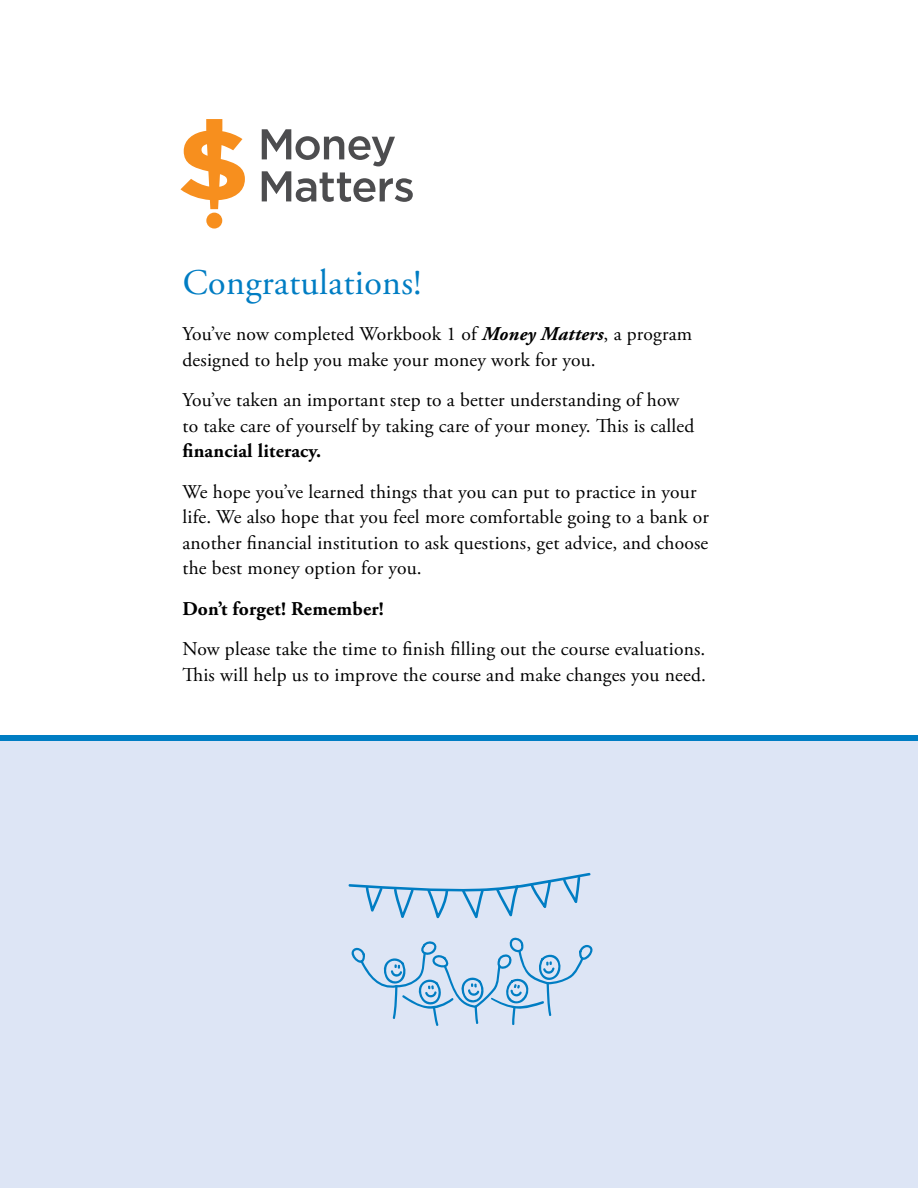
<style>
.page{position:relative;width:918px;height:1188px;background:#fff}
.page>*{position:absolute;margin:0;border:0;box-sizing:border-box;transform-origin:0 0}
.t1{font:36px "Adobe Garamond Pro";letter-spacing:.01em;color:#007dc3}
.t2{font:19.5px/25.5px "Adobe Garamond Pro";letter-spacing:.01em;color:#000}
.t3{font:700 19.5px "Adobe Garamond Pro";letter-spacing:.01em;color:#000}
.s1{font-weight:700;font-style:italic}
</style>
<div class="page">
<div style="left:0;top:738px;width:918px;height:450px;background:#dde5f5"></div>
<div style="left:0;top:735px;width:918px;height:6px;background:#007dc3"></div>
<svg style="left:262px;top:129px;width:151px;height:73px"></svg>
<svg style="left:180px;top:119px;width:65px;height:90px"></svg>
<div style="left:206px;top:213px;width:16px;height:16px;background:#f78f1e;border-radius:50%"></div>
<svg style="left:349px;top:873px;width:242px;height:46px"></svg>
<svg style="left:351px;top:937px;width:242px;height:89px"></svg>
<h1 class="t1" style="left:183px;top:261px;width:240px">Congratulations!</h1>
<p class="t2" style="left:182px;top:322px;width:511px">You’ve now completed Workbook 1 of <span class="s1">Money Matters</span>, a program designed to help you make your money work for you.</p>
<p class="t2" style="left:182px;top:388px;width:513px">You’ve taken an important step to a better understanding of how to take care of yourself by taking care of your money. This is called</p>
<p class="t3" style="left:182px;top:440px;width:140px">financial literacy.</p>
<p class="t2" style="left:182px;top:480px;width:528px">We hope you’ve learned things that you can put to practice in your life. We also hope that you feel more comfortable going to a bank or another financial institution to ask questions, get advice, and choose the best money option for you.</p>
<p class="t3" style="left:182px;top:597px;width:203px">Don’t forget! Remember!</p>
<p class="t2" style="left:182px;top:637px;width:525px">Now please take the time to finish filling out the course evaluations.<br>This will help us to improve the course and make changes you need.</p>
</div>
